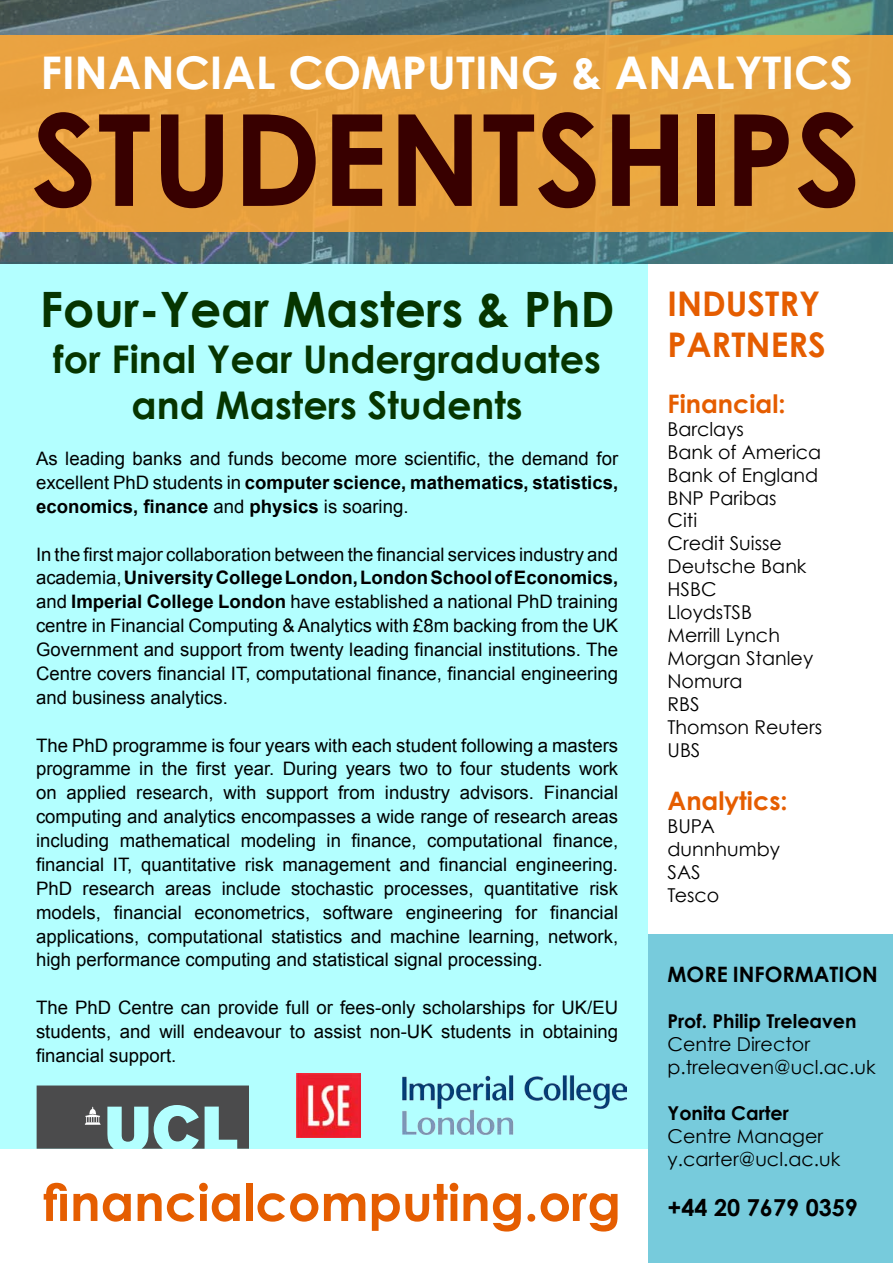
<style>
.page{position:relative;width:893px;height:1263px;background:#fff}
.page>*{position:absolute;margin:0;border:0;box-sizing:border-box;transform-origin:0 0}
.t1{font:700 127.35px "Century Gothic";color:#380000}
.t2{font:700 50.85px "Century Gothic";color:#e55d00}
.t3{font:700 48.75px "Century Gothic";color:#063500}
.t4{font:700 45.15px "Century Gothic";color:#fff}
.t5{font:700 38.25px/45.8px "Century Gothic";color:#063500;text-align:center}
.t6{font:700 33.9px/40.8px "Century Gothic";color:#e55d00}
.t7{font:700 25.5px "Century Gothic";color:#e55d00}
.t8{font:700 23.4px "Century Gothic";color:#000}
.t9{font:700 21.15px "Century Gothic";color:#000}
.t10{font:19.05px/23px "Century Gothic";color:#000}
.t11{font:18.6px/23.9px "Arial";color:#000;text-align:justify}
.s1{font-weight:700}
</style>
<div class="page">
<div style="left:0;top:262px;width:893px;height:887px;background:#b3ffff"></div>
<div style="left:648px;top:263px;width:245px;height:1000px;background:#fff"></div>
<div style="left:648px;top:934px;width:245px;height:329px;background:#77cbdc"></div>
<img style="left:0;top:0;width:893px;height:264px">
<div style="left:0;top:35px;width:893px;height:196px;background:#e6a13f"></div>
<svg style="left:37px;top:1085px;width:212px;height:64px"></svg>
<img style="left:297px;top:1074px;width:63px;height:63px">
<img style="left:403px;top:1076px;width:224px;height:59px">
<p class="t4" style="left:40px;top:44px;width:814px">FINANCIAL COMPUTING &amp; ANALYTICS</p>
<p class="t1" style="left:32px;top:80px;width:831px">STUDENTSHIPS</p>
<p class="t3" style="left:40px;top:279px;width:576px">Four-Year Masters &amp; PhD</p>
<p class="t5" style="left:53px;top:335px;width:549px">for Final Year Undergraduates and Masters Students</p>
<p class="t11" style="left:36px;top:447px;width:584px">As leading banks and funds become more scientific, the demand for excellent PhD students in <span class="s1">computer science, mathematics, statistics, economics, finance</span> and <span class="s1">physics</span> is soaring.</p>
<p class="t11" style="left:36px;top:542px;width:584px">In the first major collaboration between the financial services industry and academia, <span class="s1">University College London, London School of Economics, </span>and <span class="s1">Imperial College London</span> have established a national PhD training centre in Financial Computing &amp; Analytics with £8m backing from the UK Government and support from twenty leading financial institutions. The Centre covers financial IT, computational finance, financial engineering and business analytics.</p>
<p class="t11" style="left:36px;top:733px;width:584px">The PhD programme is four years with each student following a masters programme in the first year. During years two to four students work on applied research, with support from industry advisors. Financial computing and analytics encompasses a wide range of research areas including mathematical modeling in finance, computational finance, financial IT, quantitative risk management and financial engineering.<br>PhD research areas include stochastic processes, quantitative risk models, financial econometrics, software engineering for financial applications, computational statistics and machine learning, network, high performance computing and statistical signal processing.</p>
<p class="t11" style="left:36px;top:996px;width:584px">The PhD Centre can provide full or fees-only scholarships for UK/EU students, and will endeavour to assist non-UK students in obtaining financial support.</p>
<p class="t2" style="left:44px;top:1170px;width:579px">financialcomputing.org</p>
<p class="t6" style="left:667px;top:283px;width:160px">INDUSTRY<br>PARTNERS</p>
<p class="t7" style="left:667px;top:388px;width:120px">Financial:</p>
<p class="t10" style="left:667px;top:417px;width:156px">Barclays<br>Bank of America<br>Bank of England<br>BNP Paribas<br>Citi<br>Credit Suisse<br>Deutsche Bank<br>HSBC<br>LloydsTSB<br>Merrill Lynch<br>Morgan Stanley<br>Nomura<br>RBS<br>Thomson Reuters<br>UBS</p>
<p class="t7" style="left:667px;top:785px;width:122px">Analytics:</p>
<p class="t10" style="left:667px;top:814px;width:114px">BUPA dunnhumby<br>SAS<br>Tesco</p>
<p class="t9" style="left:667px;top:961px;width:212px">MORE INFORMATION</p>
<p class="t10" style="left:667px;top:1009px;width:210px"><span class="s1">Prof. Philip Treleaven<br></span>Centre Director p.treleaven@ucl.ac.uk</p>
<p class="t10" style="left:667px;top:1101px;width:174px"><span class="s1">Yonita Carter<br></span>Centre Manager y.carter@ucl.ac.uk</p>
<p class="t8" style="left:667px;top:1193px;width:192px">+44 20 7679 0359</p>
</div>
